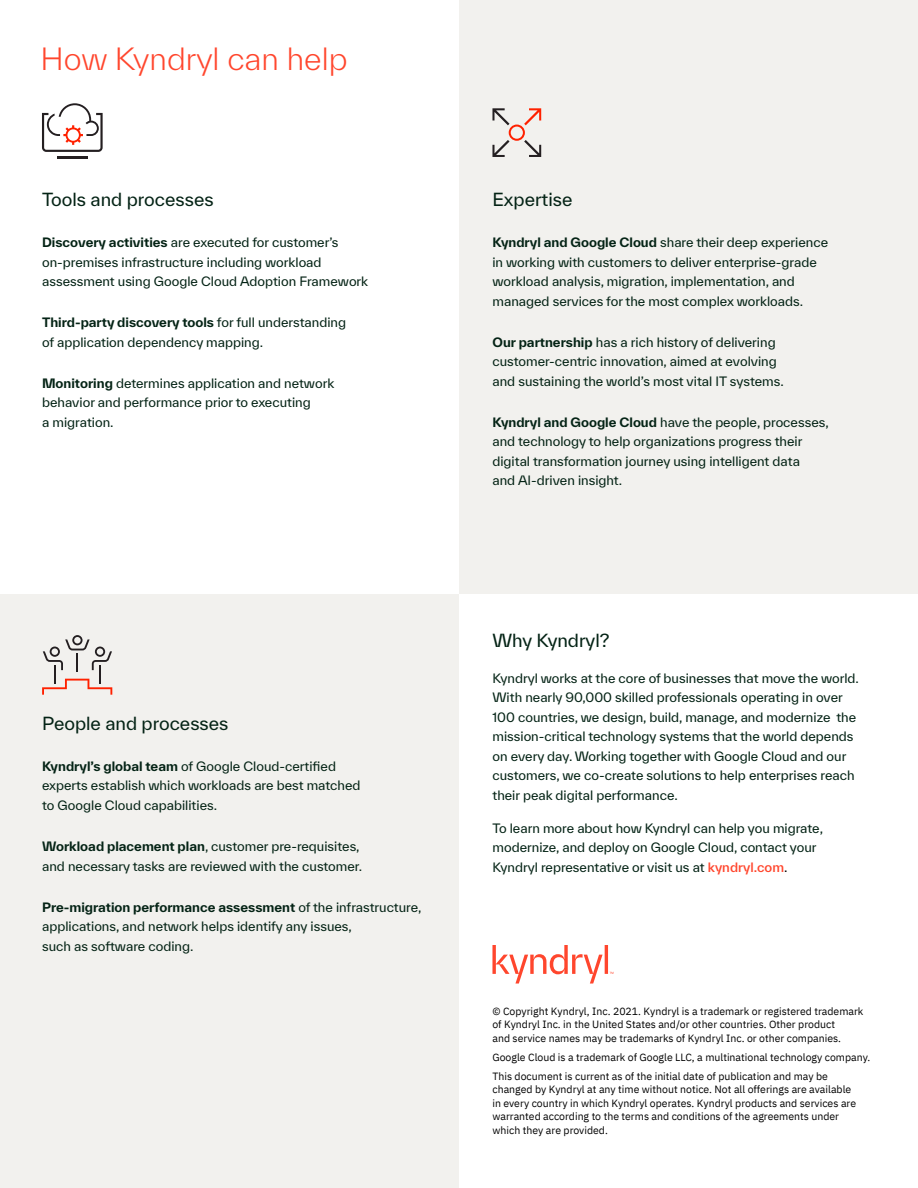
<style>
.page{position:relative;width:918px;height:1188px;background:#fff}
.page>*{position:absolute;margin:0;border:0;box-sizing:border-box;transform-origin:0 0}
.t1{font:300 29.7px "TWK Everett";color:#ff462d}
.t2{font:17.4px "TWK Everett";color:#042315}
.t3{font:12.6px/19.5px "TWK Everett";color:#042315}
.t4{font:10.5px/13.5px "IBM Plex Sans";color:#000}
.s1{font-weight:700}
.s2{font-weight:500;color:#ff462d}
.s3{color:#000}
</style>
<div class="page">
<div style="left:459px;top:0;width:459px;height:594px;background:#f2f1ee"></div>
<div style="left:0;top:594px;width:459px;height:594px;background:#f2f1ee"></div>
<svg style="left:492px;top:945px;width:122px;height:39px"></svg>
<hr style="left:57px;top:156px;width:30px;height:2px;background:#241f21">
<svg style="left:42px;top:103px;width:61px;height:49px"></svg>
<svg style="left:492px;top:108px;width:49px;height:49px"></svg>
<svg style="left:42px;top:635px;width:70px;height:60px"></svg>
<h1 class="t1" style="left:41px;top:39px;width:308px">How Kyndryl can help</h1>
<h2 class="t2" style="left:42px;top:187px;width:173px">Tools and processes</h2>
<p class="t3" style="left:42px;top:232px;width:328px"><span class="s1">Discovery activities</span> are executed for customer’s on-premises infrastructure including workload assessment using Google Cloud Adoption Framework</p>
<p class="t3" style="left:42px;top:313px;width:305px"><span class="s1">Third-party discovery tools</span> for full understanding of application dependency mapping.</p>
<p class="t3" style="left:42px;top:373px;width:294px"><span class="s1">Monitoring</span> determines application and network behavior and performance prior to executing<br>a migration.</p>
<h2 class="t2" style="left:42px;top:711px;width:188px">People and processes</h2>
<p class="t3" style="left:42px;top:756px;width:320px"><span class="s1">Kyndryl’s global team</span> of Google Cloud-certified experts establish which workloads are best matched to Google Cloud capabilities.</p>
<p class="t3" style="left:42px;top:836px;width:322px"><span class="s1">Workload placement plan</span>, customer pre-requisites, and necessary tasks are reviewed with the customer.</p>
<p class="t3" style="left:42px;top:897px;width:381px"><span class="s1">Pre-migration performance assessment</span> of the infrastructure, applications, and network helps identify any issues,<br>such as software coding.</p>
<h2 class="t2" style="left:492px;top:187px;width:82px">Expertise</h2>
<p class="t3" style="left:492px;top:232px;width:337px"><span class="s1">Kyndryl and Google Cloud</span> share their deep experience in working with customers to deliver enterprise-grade workload analysis, migration, implementation, and managed services for the most complex workloads.</p>
<p class="t3" style="left:492px;top:332px;width:293px"><span class="s1">Our partnership</span> has a rich history of delivering customer-centric innovation, aimed at evolving and sustaining the world’s most vital IT systems.</p>
<p class="t3" style="left:492px;top:412px;width:338px"><span class="s1">Kyndryl and Google Cloud</span> have the people, processes, and technology to help organizations progress their digital transformation journey using intelligent data<br>and AI-driven insight.</p>
<h2 class="t2" style="left:492px;top:628px;width:119px">Why Kyndryl?</h2>
<p class="t3" style="left:492px;top:668px;width:368px">Kyndryl works at the core of businesses that move the world.<br>With nearly 90,000 skilled professionals operating in over 100 countries, we design, build, manage, and modernize the mission-critical technology systems that the world depends on every day. Working together with Google Cloud and our customers, we co-create solutions to help enterprises reach their peak digital performance.</p>
<p class="t3" style="left:492px;top:818px;width:332px">To learn more about how Kyndryl can help you migrate, modernize, and deploy on Google Cloud, contact your<br>Kyndryl representative or visit us at <span class="s2">kyndryl.com</span><span class="s3">.</span></p>
<p class="t4" style="left:492px;top:1004px;width:373px">© Copyright Kyndryl, Inc. 2021. Kyndryl is a trademark or registered trademark of Kyndryl Inc. in the United States and/or other countries. Other product<br>and service names may be trademarks of Kyndryl Inc. or other companies.</p>
<p class="t4" style="left:492px;top:1047px;width:379px;line-height:18.9px">Google Cloud is a trademark of Google LLC, a multinational technology company.<br>This document is current as of the initial date of publication and may be</p>
<p class="t4" style="left:492px;top:1082px;width:365px">changed by Kyndryl at any time without notice. Not all offerings are available in every country in which Kyndryl operates. Kyndryl products and services are warranted according to the terms and conditions of the agreements under which they are provided.</p>
</div>
